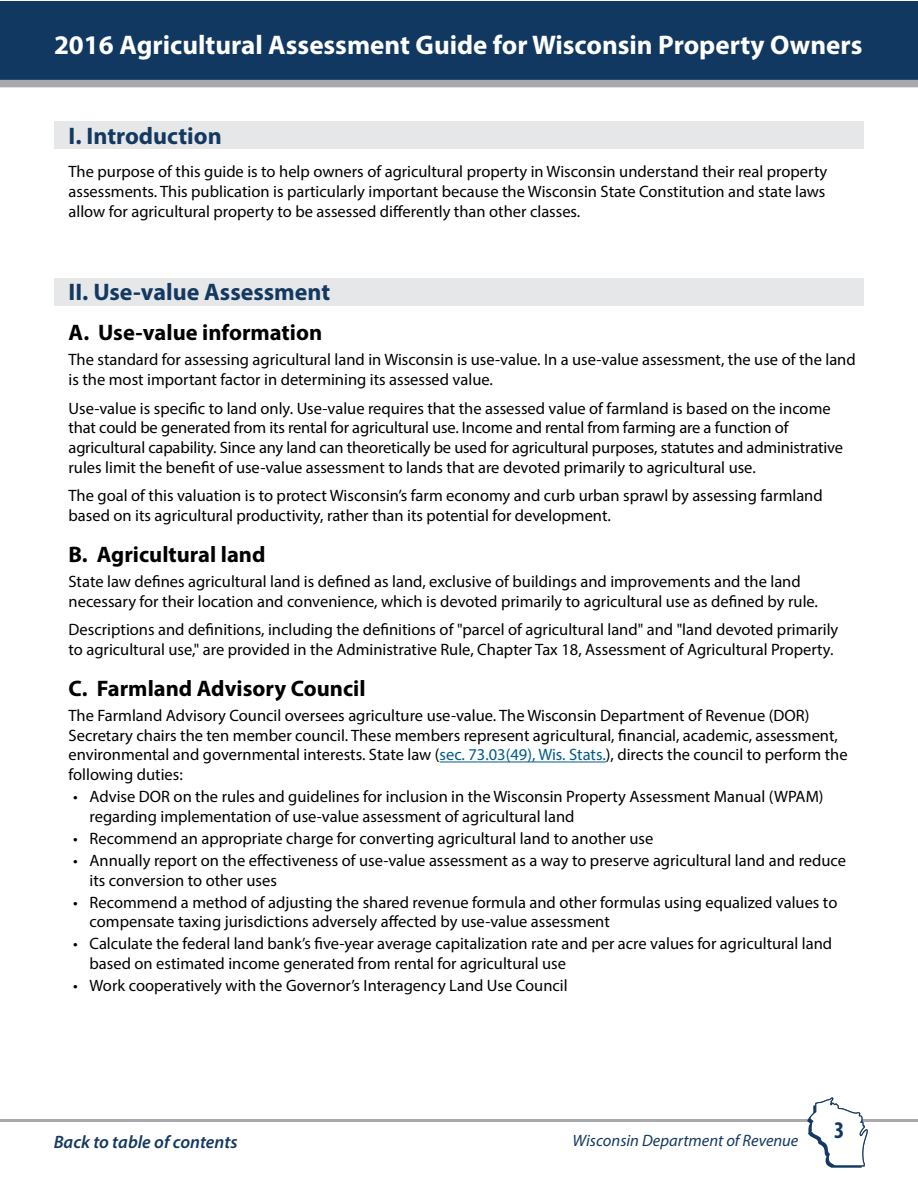
<style>
.page{position:relative;width:918px;height:1188px;background:#fff}
.page>*{position:absolute;margin:0;border:0;box-sizing:border-box;transform-origin:0 0}
.t1{font:700 27px "Myriad Pro";color:#fff}
.t2{font:700 24px "Myriad Pro";color:#143961}
.t3{font:700 condensed 24px "Myriad Pro";color:#113861}
.t4{font:700 22.5px "Myriad Pro";color:#000}
.t5{font:italic 600 18px "Myriad Pro";color:#143961}
.t6{font:16.5px/19.8px "Myriad Pro";color:#000}
.t7{font:italic 16.5px "Myriad Pro";color:#143961}
.s1{color:#005a8b}
</style>
<div class="page">
<div style="left:1px;top:1px;width:917px;height:86px;background:#113861"></div>
<div style="left:0;top:80px;width:918px;height:7px;background:#a7a9ac"></div>
<hr style="left:0;top:1119px;width:918px;height:3px;background:#a7a9ac">
<svg style="left:807px;top:1097px;width:61px;height:71px"></svg>
<div style="left:54px;top:121px;width:810px;height:28px;background:#e6e7e8"></div>
<div style="left:54px;top:278px;width:809px;height:28px;background:#e6e7e8"></div>
<hr style="left:440px;top:762px;width:166px;height:1px;background:#005a8b">
<h1 class="t1" style="left:54px;top:27px;width:810px">2016 Agricultural Assessment Guide for Wisconsin Property Owners</h1>
<h2 class="t2" style="left:69px;top:120px;width:155px">I. Introduction</h2>
<p class="t6" style="left:69px;top:162px;width:760px;text-align:justify">The purpose of this guide is to help owners of agricultural property in Wisconsin understand their real property assessments. This publication is particularly important because the Wisconsin State Constitution and state laws allow for agricultural property to be assessed differently than other classes.</p>
<h2 class="t2" style="left:69px;top:276px;width:263px">II. Use-value Assessment</h2>
<h3 class="t4" style="left:69px;top:318px;width:255px">A. Use-value information</h3>
<p class="t6" style="left:69px;top:350px;width:789px">The standard for assessing agricultural land in Wisconsin is use-value. In a use-value assessment, the use of the land is the most important factor in determining its assessed value.</p>
<p class="t6" style="left:69px;top:398px;width:776px">Use-value is specific to land only. Use-value requires that the assessed value of farmland is based on the income that could be generated from its rental for agricultural use. Income and rental from farming are a function of agricultural capability. Since any land can theoretically be used for agricultural purposes, statutes and administrative rules limit the benefit of use-value assessment to lands that are devoted primarily to agricultural use.</p>
<p class="t6" style="left:69px;top:486px;width:756px">The goal of this valuation is to protect Wisconsin’s farm economy and curb urban sprawl by assessing farmland based on its agricultural productivity, rather than its potential for development.</p>
<h3 class="t4" style="left:69px;top:540px;width:198px">B. Agricultural land</h3>
<p class="t6" style="left:69px;top:571px;width:751px">State law defines agricultural land is defined as land, exclusive of buildings and improvements and the land necessary for their location and convenience, which is devoted primarily to agricultural use as defined by rule.</p>
<p class="t6" style="left:69px;top:620px;width:771px">Descriptions and definitions, including the definitions of "parcel of agricultural land" and "land devoted primarily to agricultural use," are provided in the Administrative Rule, Chapter Tax 18, Assessment of Agricultural Property.</p>
<h3 class="t4" style="left:69px;top:673px;width:298px">C. Farmland Advisory Council</h3>
<p class="t6" style="left:69px;top:705px;width:781px">The Farmland Advisory Council oversees agriculture use-value. The Wisconsin Department of Revenue (DOR)<br>Secretary chairs the ten member council. These members represent agricultural, financial, academic, assessment, environmental and governmental interests. State law (<span class="s1">sec. 73.03(49), Wis. Stats.</span>), directs the council to perform the following duties:</p>
<p class="t6" style="left:90px;top:786px;width:736px;text-indent:-16px">• Advise DOR on the rules and guidelines for inclusion in the Wisconsin Property Assessment Manual (WPAM) regarding implementation of use-value assessment of agricultural land</p>
<p class="t6" style="left:73px;top:828px;width:582px">• Recommend an appropriate charge for converting agricultural land to another use</p>
<p class="t6" style="left:90px;top:850px;width:758px;text-indent:-16px">• Annually report on the effectiveness of use-value assessment as a way to preserve agricultural land and reduce its conversion to other uses</p>
<p class="t6" style="left:90px;top:892px;width:749px;text-indent:-16px">• Recommend a method of adjusting the shared revenue formula and other formulas using equalized values to compensate taxing jurisdictions adversely affected by use-value assessment</p>
<p class="t6" style="left:90px;top:934px;width:744px;text-indent:-16px">• Calculate the federal land bank’s five-year average capitalization rate and per acre values for agricultural land based on estimated income generated from rental for agricultural use</p>
<p class="t6" style="left:73px;top:975px;width:496px">• Work cooperatively with the Governor’s Interagency Land Use Council</p>
<p class="t5" style="left:54px;top:1130px;width:185px">Back to table of contents</p>
<p class="t7" style="left:573px;top:1130px;width:227px">Wisconsin Department of Revenue</p>
<h2 class="t3" style="left:834px;top:1115px;width:12px">3</h2>
</div>
